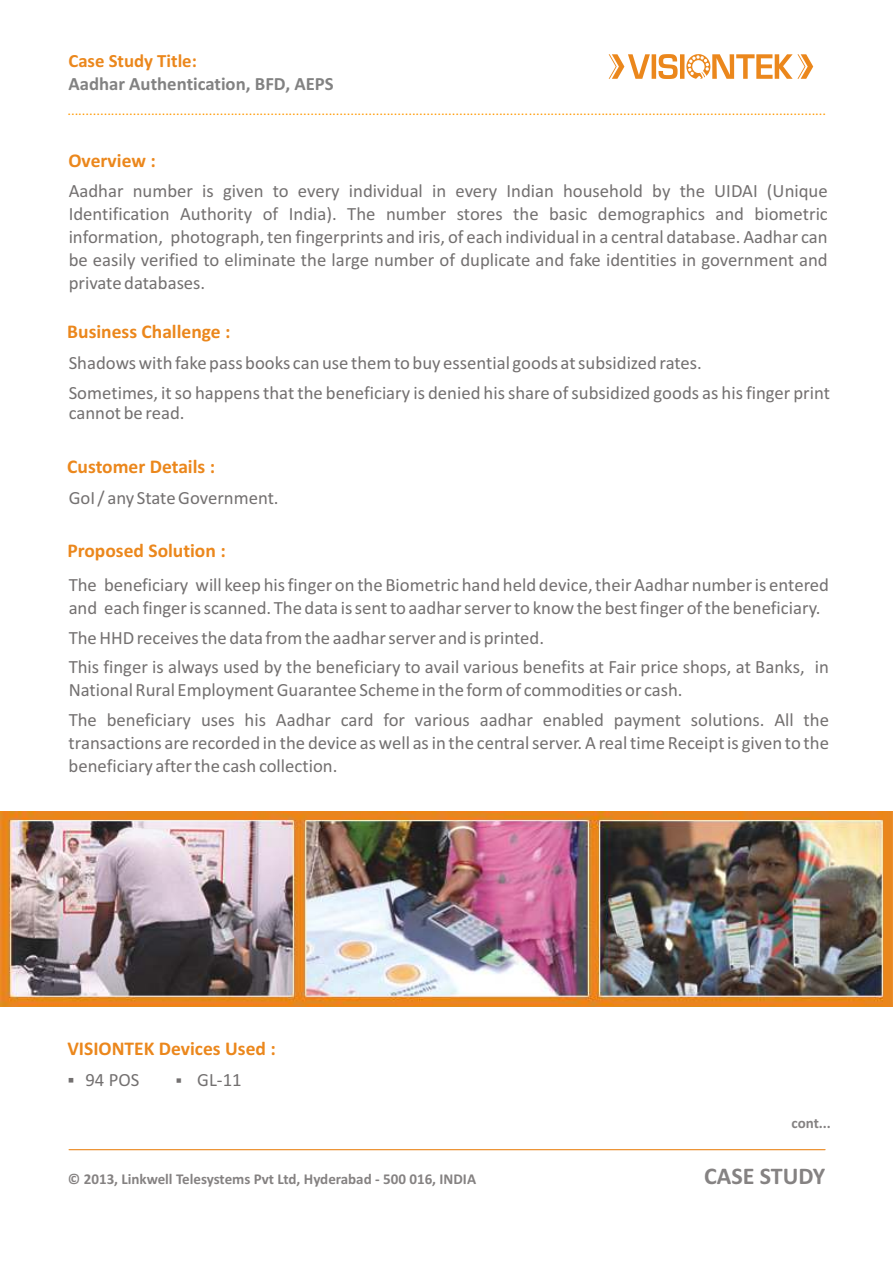
<style>
.page{position:relative;width:893px;height:1263px;background:#fff}
.page>*{position:absolute;margin:0;border:0;box-sizing:border-box;transform-origin:0 0}
.t1{font:700 24px "Calibri";color:#858282}
.t2{font:700 19.5px "Calibri";color:#eb871c}
.t3{font:18.75px/22.8px "Calibri";color:#737070}
.t4{font:700 18.75px "Calibri";color:#828282}
.t5{font:700 18.75px "Calibri";color:#eb871c}
.t6{font:700 15px "Calibri";color:#858282}
.t7{font:13.5px "Calibri";color:#f90;scale:1.06 1}
</style>
<div class="page">
<hr style="left:69px;top:1149px;width:756px;height:1px;background:#eb871c">
<svg style="left:609px;top:54px;width:204px;height:25px"></svg>
<img style="left:0;top:811px;width:893px;height:195px">
<p class="t5" style="left:68px;top:53px;width:130px">Case Study Title:</p>
<p class="t4" style="left:68px;top:76px;width:267px">Aadhar Authentication, BFD, AEPS</p>
<p class="t7" style="left:67px;top:104px;width:717px">.................................................................................................................................................................................................................</p>
<p class="t2" style="left:68px;top:152px;width:89px">Overview :</p>
<p class="t3" style="left:69px;top:181px;width:761px;text-align:justify">Aadhar number is given to every individual in every Indian household by the UIDAI (Unique Identification Authority of India). The number stores the basic demographics and biometric information, photograph, ten fingerprints and iris, of each individual in a central database. Aadhar can be easily verified to eliminate the large number of duplicate and fake identities in government and private databases.</p>
<p class="t2" style="left:67px;top:324px;width:165px">Business Challenge :</p>
<p class="t3" style="left:69px;top:349px;width:763px;line-height:29.7px">Shadows with fake pass books can use them to buy essential goods at subsidized rates.<br>Sometimes, it so happens that the beneficiary is denied his share of subsidized goods as his finger print</p>
<p class="t3" style="left:69px;top:403px;width:117px">cannot be read.</p>
<p class="t2" style="left:67px;top:459px;width:149px">Customer Details :</p>
<p class="t3" style="left:69px;top:488px;width:212px">GoI / any State Government.</p>
<p class="t2" style="left:67px;top:543px;width:160px">Proposed Solution :</p>
<p class="t3" style="left:69px;top:575px;width:762px">The beneficiary will keep his finger on the Biometric hand held device, their Aadhar number is entered and each finger is scanned. The data is sent to aadhar server to know the best finger of the beneficiary.</p>
<p class="t3" style="left:69px;top:624px;width:762px;line-height:29.7px">The HHD receives the data from the aadhar server and is printed.<br>This finger is always used by the beneficiary to avail various benefits at Fair price shops, at Banks, in</p>
<p class="t3" style="left:69px;top:677px;width:762px;line-height:29.7px">National Rural Employment Guarantee Scheme in the form of commodities or cash.<br>The beneficiary uses his Aadhar card for various aadhar enabled payment solutions. All the</p>
<p class="t3" style="left:69px;top:733px;width:762px">transactions are recorded in the device as well as in the central server. A real time Receipt is given to the beneficiary after the cash collection.</p>
<p class="t2" style="left:67px;top:1041px;width:210px">VISIONTEK Devices Used :</p>
<p class="t3" style="left:67px;top:1070px;width:73px">▪94 POS</p>
<p class="t3" style="left:175px;top:1070px;width:68px">▪GL-11</p>
<p class="t6" style="left:791px;top:1117px;width:41px">cont...</p>
<p class="t6" style="left:68px;top:1172px;width:410px">© 2013, Linkwell Telesystems Pvt Ltd, Hyderabad - 500 016, INDIA</p>
<p class="t1" style="left:704px;top:1166px;width:123px">CASE STUDY</p>
</div>
